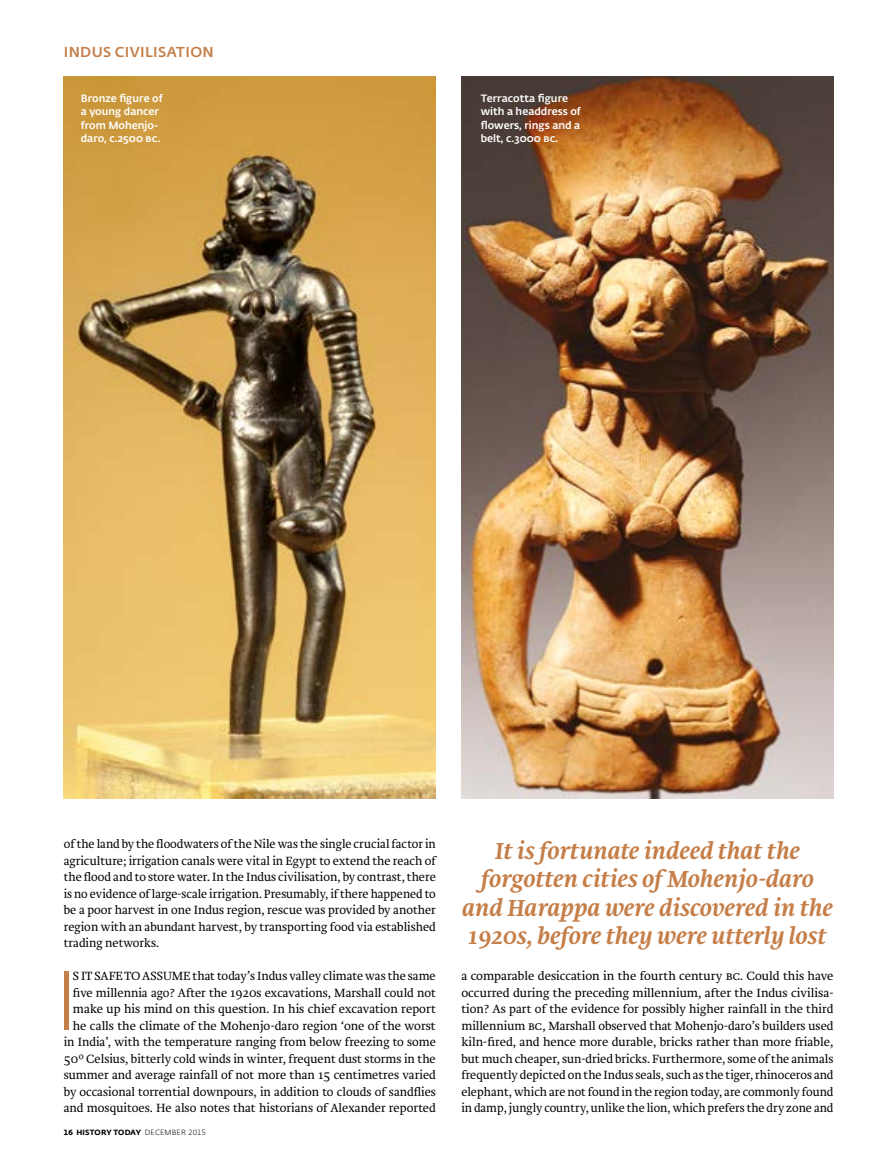
<style>
.page{position:relative;width:893px;height:1170px;background:#fff}
.page>*{position:absolute;margin:0;border:0;box-sizing:border-box;transform-origin:0 0}
.t1{font:300 82.35px "Fedra Sans Alt Pro";color:#c57e48}
.t2{font:italic 500 24px/28.5px "Brioni Pro";color:#c57e48;text-align:center}
.t3{font:500 14.25px "Fedra Sans Alt Pro";letter-spacing:.03em;color:#c57e48}
.t4{font:300 12.3px/16.5px "Brioni Pro";color:#000;text-align:justify}
.t5{font:500 10.5px/13.5px "Fedra Sans Alt Pro";color:#fff}
.t6{font:700 7.5px "Fedra Sans Alt Pro";color:#000}
.s1{font-weight:300}
</style>
<div class="page">
<img style="left:64px;top:77px;width:372px;height:721px">
<img style="left:461px;top:77px;width:372px;height:721px">
<p class="t3" style="left:64px;top:41px;width:151px">INDUS CIVILISATION</p>
<p class="t5" style="left:81px;top:91px;width:83px">Bronze figure of a young dancer from Mohenjo&shy;daro, c.2500 bc.</p>
<p class="t5" style="left:481px;top:91px;width:102px">Terracotta figure with a headdress of flowers, rings and a belt, c.3000 bc.</p>
<p class="t4" style="left:64px;top:836px;width:375px">of the land by the floodwaters of the Nile was the single crucial factor in agriculture; irrigation canals were vital in Egypt to extend the reach of the flood and to store water. In the Indus civilisation, by contrast, there is no evidence of large-scale irrigation. Presumably, if there happened to be a poor harvest in one Indus region, rescue was provided by another region with an abundant harvest, by transporting food via established trading networks.</p>
<h1 class="t1" style="left:55px;top:945px;width:25px">I</h1>
<h2 class="t2" style="left:462px;top:836px;width:372px">It is fortunate indeed that the forgotten cities ofMohenjo-daro and Harappa were discovered in the 1920s, before they were utterly lost</h2>
<p class="t4" style="left:64px;top:968px;width:374px;text-align:right">S IT SAFE TO ASSUME that today’s Indus valley climate was the same five millennia ago? After the 1920s excavations, Marshall could not make up his mind on this question. In his chief excavation report he calls the climate of the Mohenjo-daro region ‘one of the worst in India’, with the temperature ranging from below freezing to some 50º Celsius, bitterly cold winds in winter, frequent dust storms in the summer and average rainfall of not more than 15 centimetres varied by occasional torrential downpours, in addition to clouds of sandflies and mosquitoes. He also notes that historians of Alexander reported</p>
<p class="t4" style="left:461px;top:968px;width:374px">a comparable desiccation in the fourth century bc. Could this have occurred during the preceding millennium, after the Indus civilisa&shy;tion? As part of the evidence for possibly higher rainfall in the third millennium bc, Marshall observed that Mohenjo-daro’s builders used kiln-fired, and hence more durable, bricks rather than more friable, but much cheaper, sun-dried bricks. Furthermore, some of the animals frequently depicted on the Indus seals, such as the tiger, rhinoceros and elephant, which are not found in the region today, are commonly found in damp, jungly country, unlike the lion, which prefers the dry zone and</p>
<p class="t6" style="left:64px;top:1125px;width:144px">16 HISTORY TODAY <span class="s1">DECEMBER 2015</span></p>
</div>
